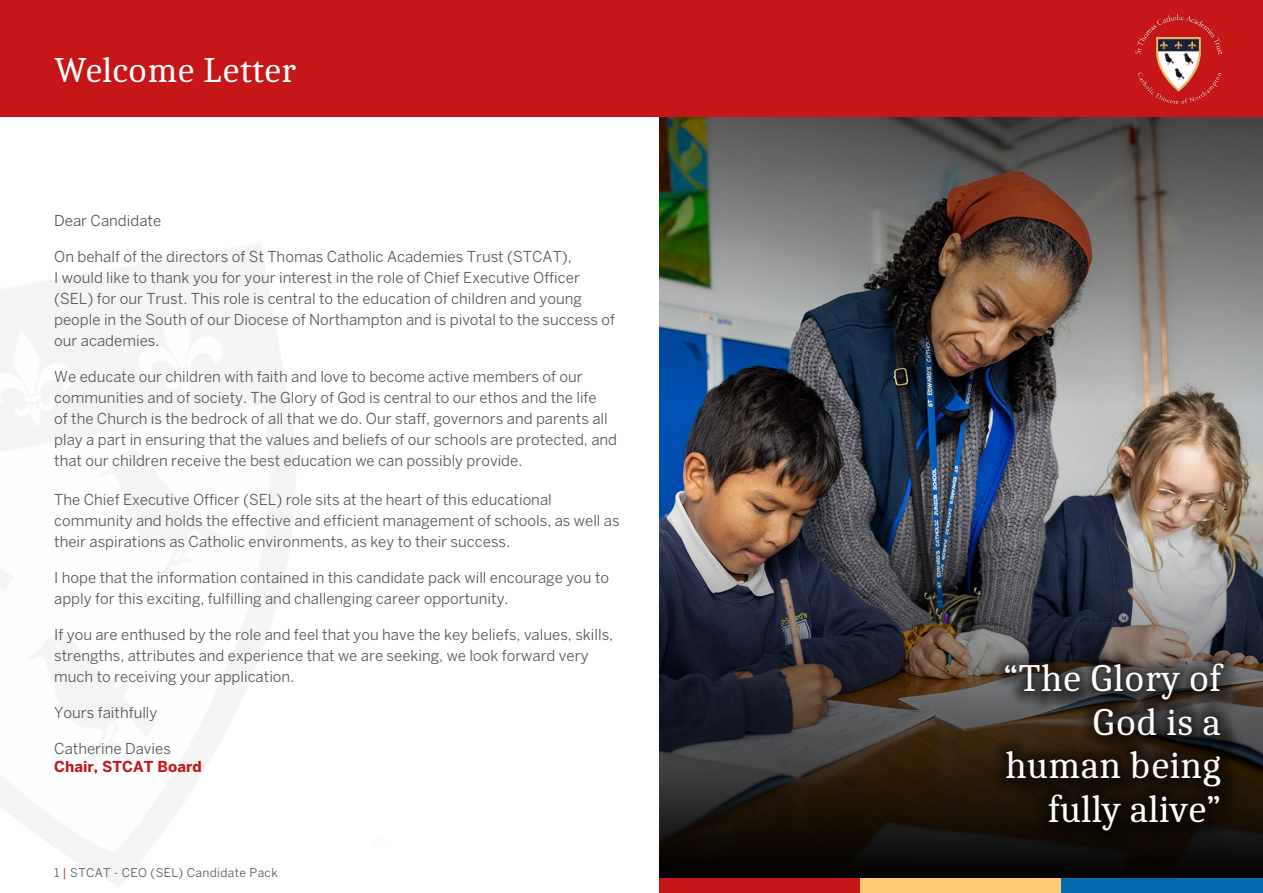
<style>
.page{position:relative;width:1263px;height:893px;background:#fff}
.page>*{position:absolute;margin:0;border:0;box-sizing:border-box;transform-origin:0 0}
.t1{font:38.7px/43.5px "Caladea";color:#fff;text-align:right}
.t2{font:36px "Caladea";color:#fff}
.t3{font:15px/21px "Benton Sans";color:#575756}
.t4{font:700 15px "Benton Sans";color:#c61618}
.t5{font:12px "Benton Sans";letter-spacing:.03em;color:#575756}
.s1{color:#c61618}
</style>
<div class="page">
<img style="left:659px;top:402px;width:604px;height:87px">
<img style="left:659px;top:117px;width:604px;height:285px">
<img style="left:659px;top:489px;width:604px;height:389px">
<div style="left:659px;top:878px;width:201px;height:15px;background:#c61618"></div>
<div style="left:860px;top:878px;width:202px;height:15px;background:#fdcb76"></div>
<div style="left:1062px;top:878px;width:201px;height:15px;background:#006aad"></div>
<div style="left:0;top:0;width:1263px;height:117px;background:#c61618"></div>
<img style="left:1135px;top:15px;width:86px;height:90px">
<div style="left:1009px;top:667px;width:239px;height:188px;background:#000;opacity:.75"></div>
<svg style="left:991px;top:649px;width:247px;height:195px;background:#29221c"></svg>
<h2 class="t2" style="left:54px;top:48px;width:244px">Welcome Letter</h2>
<p class="t3" style="left:54px;top:210px;width:109px">Dear Candidate</p>
<p class="t3" style="left:54px;top:246px;width:562px">On behalf of the directors of St Thomas Catholic Academies Trust (STCAT),<br>I would like to thank you for your interest in the role of Chief Executive Officer (SEL) for our Trust. This role is central to the education of children and young people in the South of our Diocese of Northampton and is pivotal to the success of our academies.</p>
<p class="t3" style="left:54px;top:366px;width:564px">We educate our children with faith and love to become active members of our communities and of society. The Glory of God is central to our ethos and the life<br>of the Church is the bedrock of all that we do. Our staff, governors and parents all play a part in ensuring that the values and beliefs of our schools are protected, and that our children receive the best education we can possibly provide.</p>
<p class="t3" style="left:54px;top:489px;width:567px">The Chief Executive Officer (SEL) role sits at the heart of this educational community and holds the effective and efficient management of schools, as well as their aspirations as Catholic environments, as key to their success.</p>
<p class="t3" style="left:54px;top:567px;width:556px">I hope that the information contained in this candidate pack will encourage you to apply for this exciting, fulfilling and challenging career opportunity.</p>
<p class="t3" style="left:54px;top:624px;width:561px">If you are enthused by the role and feel that you have the key beliefs, values, skills, strengths, attributes and experience that we are seeking, we look forward very much to receiving your application.</p>
<p class="t3" style="left:54px;top:702px;width:105px">Yours faithfully</p>
<p class="t3" style="left:54px;top:738px;width:118px">Catherine Davies</p>
<p class="t4" style="left:54px;top:757px;width:149px">Chair, STCAT Board</p>
<p class="t5" style="left:54px;top:865px;width:225px">1 <span class="s1">|</span> STCAT - CEO (SEL) Candidate Pack</p>
<h1 class="t1" style="left:1003px;top:656px;width:219px">“The Glory of<br>God is a human being fully alive”</h1>
</div>
